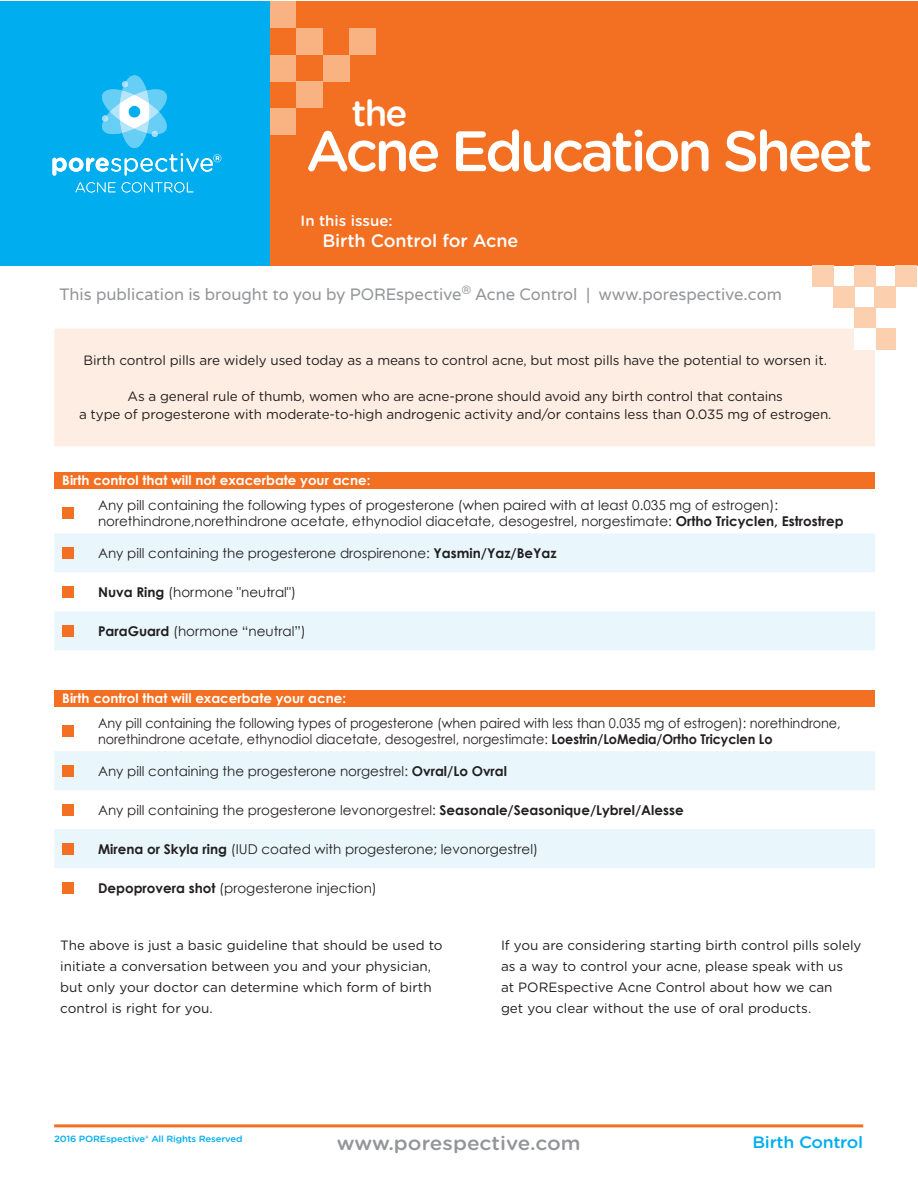
<style>
.page{position:relative;width:918px;height:1188px;background:#fff}
.page>*{position:absolute;margin:0;border:0;box-sizing:border-box;transform-origin:0 0}
.t1{font:500 56.85px "Gotham Rounded";letter-spacing:-.06em;color:#fff}
.t2{font:500 36.6px "Gotham Rounded";color:#fff}
.t3{font:500 19.5px "Gotham Rounded";color:#939598;scale:1.07 1}
.t4{font:500 18px "Gotham Rounded";letter-spacing:-.01em;color:#fff}
.t5{font:16.5px "Varela";color:#939598}
.t6{font:500 16.5px "Gotham Rounded";letter-spacing:-.02em;color:#00aeef;scale:1.07 1}
.t7{font:500 15px "Gotham Rounded";color:#fff}
.t8{font:13.5px/21px "Gotham Rounded";letter-spacing:-.01em;color:#231f20}
.t9{font:13.5px/16.2px "Century Gothic";color:#231f20}
.t10{font:13.5px/16.2px "Century Gothic";color:#231f20;scale:.95 1}
.t11{font:700 13.2px "Century Gothic";color:#fff}
.t12{font:500 9px "Gotham Rounded";letter-spacing:-.02em;color:#00aeef;scale:1.07 1}
.s1{font-weight:700}
</style>
<div class="page">
<div style="left:269px;top:1px;width:649px;height:265px;background:#f36f21"></div>
<div style="left:269px;top:1px;width:27px;height:27px;background:#f9b281"></div>
<div style="left:269px;top:55px;width:27px;height:26px;background:#f9b281"></div>
<div style="left:269px;top:108px;width:27px;height:27px;background:#f9b281"></div>
<div style="left:296px;top:28px;width:27px;height:27px;background:#f9b281"></div>
<div style="left:296px;top:81px;width:27px;height:27px;background:#f9b281"></div>
<div style="left:323px;top:55px;width:26px;height:26px;background:#f9b281"></div>
<div style="left:349px;top:28px;width:27px;height:27px;background:#f9b281"></div>
<div style="left:896px;top:266px;width:21px;height:21px;background:#fccfae"></div>
<div style="left:854px;top:266px;width:21px;height:21px;background:#fccfae"></div>
<div style="left:812px;top:266px;width:21px;height:21px;background:#fccfae"></div>
<div style="left:875px;top:287px;width:21px;height:21px;background:#fccfae"></div>
<div style="left:833px;top:287px;width:21px;height:21px;background:#fccfae"></div>
<div style="left:854px;top:308px;width:21px;height:21px;background:#fccfae"></div>
<div style="left:875px;top:329px;width:21px;height:21px;background:#fccfae"></div>
<div style="left:54px;top:329px;width:821px;height:117px;background:#fdede2"></div>
<svg style="left:54px;top:1124px;width:809px;height:3px"></svg>
<div style="left:54px;top:472px;width:821px;height:16px;background:#f36f21"></div>
<svg style="left:54px;top:533px;width:821px;height:335px"></svg>
<div style="left:54px;top:690px;width:821px;height:16px;background:#f36f21"></div>
<div style="left:62px;top:507px;width:12px;height:12px;background:#f36f21"></div>
<div style="left:62px;top:547px;width:12px;height:11px;background:#f36f21"></div>
<div style="left:62px;top:586px;width:12px;height:11px;background:#f36f21"></div>
<div style="left:62px;top:625px;width:12px;height:11px;background:#f36f21"></div>
<div style="left:62px;top:725px;width:12px;height:12px;background:#f36f21"></div>
<div style="left:62px;top:765px;width:12px;height:11px;background:#f36f21"></div>
<div style="left:62px;top:804px;width:12px;height:11px;background:#f36f21"></div>
<div style="left:62px;top:843px;width:12px;height:11px;background:#f36f21"></div>
<div style="left:62px;top:882px;width:12px;height:11px;background:#f36f21"></div>
<div style="left:854px;top:329px;width:21px;height:21px;background:#fff"></div>
<div style="left:0;top:1px;width:270px;height:265px;background:#00aeef"></div>
<svg style="left:76px;top:182px;width:40px;height:10px"></svg>
<svg style="left:122px;top:182px;width:71px;height:10px"></svg>
<svg style="left:52px;top:75px;width:169px;height:101px"></svg>
<h2 class="t2" style="left:352px;top:87px;width:58px">the</h2>
<h1 class="t1" style="left:306px;top:110px;width:569px">Acne Education Sheet</h1>
<p class="t7" style="left:301px;top:210px;width:94px">In this issue:</p>
<h3 class="t4" style="left:322px;top:228px;width:197px">Birth Control for Acne</h3>
<p class="t5" style="left:60px;top:283px;width:724px">This publication is brought to you by POREspective<sup>®</sup> Acne Control | www.porespective.com</p>
<p class="t8" style="left:84px;top:349px;width:745px">Birth control pills are widely used today as a means to control acne, but most pills have the potential to worsen it.</p>
<p class="t8" style="left:79px;top:387px;width:754px;line-height:18px;text-align:center">As a general rule of thumb, women who are acne-prone should avoid any birth control that contains<br>a type of progesterone with moderate-to-high androgenic activity and/or contains less than 0.035 mg of estrogen.</p>
<p class="t11" style="left:62px;top:472px;width:310px">Birth control that will not exacerbate your acne:</p>
<p class="t9" style="left:98px;top:497px;width:747px">Any pill containing the following types of progesterone (when paired with at least 0.035 mg of estrogen): norethindrone,norethindrone acetate, ethynodiol diacetate, desogestrel, norgestimate: <span class="s1">Ortho Tricyclen, Estrostrep</span></p>
<p class="t9" style="left:98px;top:544px;width:460px">Any pill containing the progesterone drospirenone: <span class="s1">Yasmin/Yaz/BeYaz</span></p>
<p class="t9" style="left:98px;top:583px;width:200px"><span class="s1">Nuva Ring</span> (hormone "neutral")</p>
<p class="t9" style="left:98px;top:622px;width:209px"><span class="s1">ParaGuard</span> (hormone “neutral”)</p>
<p class="t11" style="left:62px;top:690px;width:285px">Birth control that will exacerbate your acne:</p>
<p class="t10" style="left:98px;top:715px;width:783px">Any pill containing the following types of progesterone (when paired with less than 0.035 mg of estrogen): norethindrone, norethindrone acetate, ethynodiol diacetate, desogestrel, norgestimate: <span class="s1">Loestrin/LoMedia/Ortho Tricyclen Lo</span></p>
<p class="t9" style="left:98px;top:762px;width:411px">Any pill containing the progesterone norgestrel: <span class="s1">Ovral/Lo Ovral</span></p>
<p class="t9" style="left:98px;top:801px;width:587px">Any pill containing the progesterone levonorgestrel: <span class="s1">Seasonale/Seasonique/Lybrel/Alesse</span></p>
<p class="t9" style="left:98px;top:840px;width:441px"><span class="s1">Mirena or Skyla ring</span> (IUD coated with progesterone; levonorgestrel)</p>
<p class="t9" style="left:98px;top:879px;width:280px"><span class="s1">Depoprovera shot</span> (progesterone injection)</p>
<p class="t8" style="left:60px;top:934px;width:384px">The above is just a basic guideline that should be used to initiate a conversation between you and your physician, but only your doctor can determine which form of birth control is right for you.</p>
<p class="t8" style="left:501px;top:934px;width:362px">If you are considering starting birth control pills solely as a way to control your acne, please speak with us<br>at POREspective Acne Control about how we can<br>get you clear without the use of oral products.</p>
<p class="t12" style="left:54px;top:1132px;width:178px">2016 POREspective® All Rights Reserved</p>
<h3 class="t3" style="left:337px;top:1130px;width:229px">www.porespective.com</h3>
<p class="t6" style="left:753px;top:1130px;width:105px">Birth Control</p>
</div>
